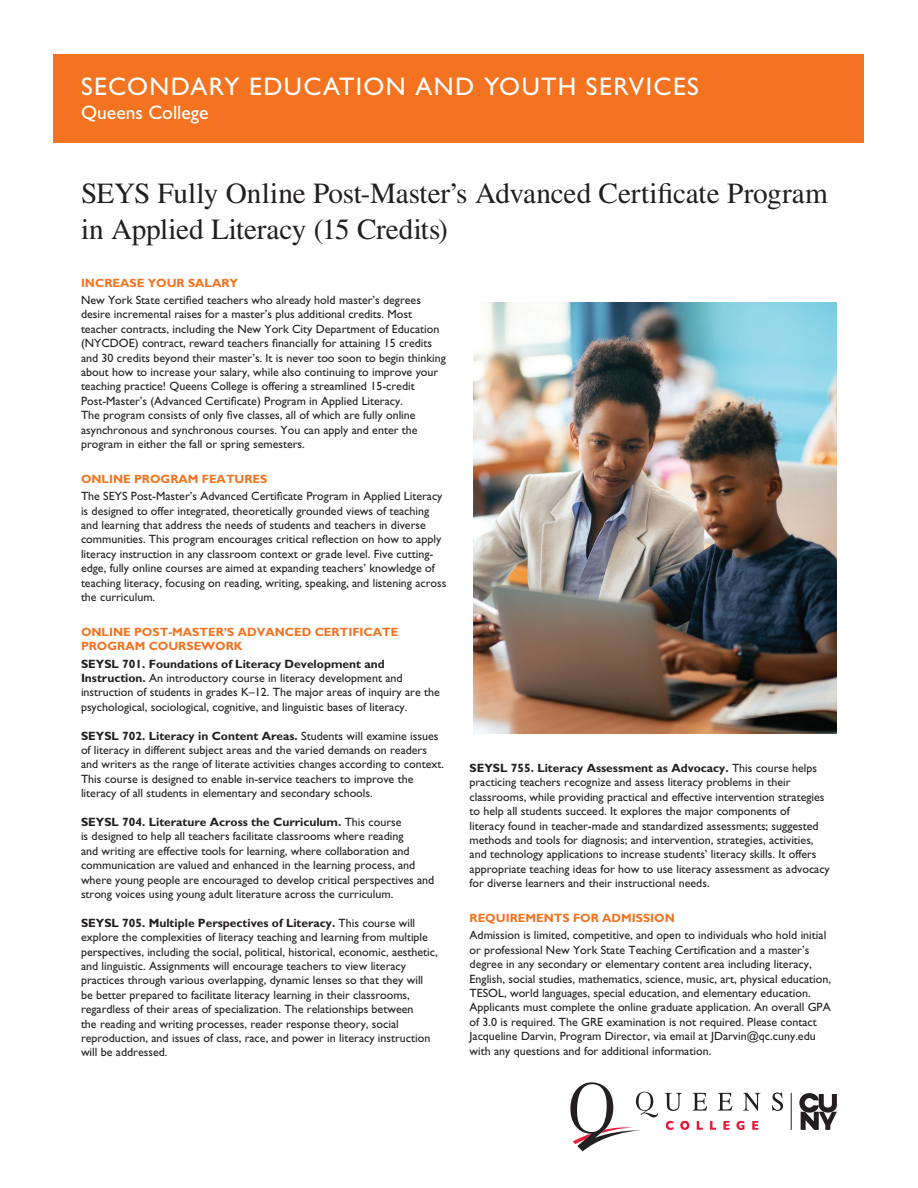
<style>
.page{position:relative;width:918px;height:1188px;background:#fff}
.page>*{position:absolute;margin:0;border:0;box-sizing:border-box;transform-origin:0 0}
.t1{font:29.25px/36px "Times LT Std";letter-spacing:-.005em;color:#231f20}
.t2{font:25.5px "Gill Sans Std";letter-spacing:.055em;color:#fff}
.t3{font:19.5px "Gill Sans Std";color:#fff}
.t4{font:12px/14.4px "Gill Sans Std";color:#231f20}
.t5{font:700 12px/14.4px "Gill Sans Std";color:#f47321}
.s1{font-weight:700}
</style>
<div class="page">
<div style="left:54px;top:54px;width:810px;height:89px;background:#f47321"></div>
<svg style="left:666px;top:1121px;width:7px;height:9px"></svg>
<svg style="left:680px;top:1121px;width:9px;height:9px"></svg>
<svg style="left:697px;top:1121px;width:6px;height:9px"></svg>
<svg style="left:710px;top:1121px;width:6px;height:9px"></svg>
<svg style="left:723px;top:1121px;width:6px;height:9px"></svg>
<svg style="left:736px;top:1121px;width:8px;height:9px"></svg>
<svg style="left:752px;top:1121px;width:6px;height:9px"></svg>
<svg style="left:665px;top:1093px;width:17px;height:18px"></svg>
<svg style="left:693px;top:1093px;width:14px;height:18px"></svg>
<svg style="left:718px;top:1093px;width:14px;height:18px"></svg>
<svg style="left:743px;top:1093px;width:17px;height:18px"></svg>
<svg style="left:772px;top:1092px;width:11px;height:19px"></svg>
<svg style="left:570px;top:1082px;width:88px;height:69px"></svg>
<svg style="left:799px;top:1093px;width:38px;height:37px"></svg>
<hr style="left:791px;top:1093px;width:1px;height:37px;background:#231f20">
<img style="left:473px;top:302px;width:364px;height:431px">
<p class="t2" style="left:81px;top:72px;width:619px">SECONDARY EDUCATION AND YOUTH SERVICES</p>
<p class="t3" style="left:81px;top:101px;width:129px">Queens College</p>
<p class="t1" style="left:81px;top:175px;width:748px">SEYS Fully Online Post-Master’s Advanced Certificate Program in Applied Literacy (15 Credits)</p>
<p class="t5" style="left:81px;top:275px;width:159px">INCREASE YOUR SALARY</p>
<p class="t4" style="left:81px;top:293px;width:367px">New York State certified teachers who already hold master’s degrees desire incremental raises for a master’s plus additional credits. Most teacher contracts, including the New York City Department of Education (NYCDOE) contract, reward teachers financially for attaining 15 credits and 30 credits beyond their master’s. It is never too soon to begin thinking about how to increase your salary, while also continuing to improve your teaching practice! Queens College is offering a streamlined 15-credit Post-Master’s (Advanced Certificate) Program in Applied Literacy.<br>The program consists of only five classes, all of which are fully online asynchronous and synchronous courses. You can apply and enter the program in either the fall or spring semesters.</p>
<p class="t5" style="left:81px;top:472px;width:188px">ONLINE PROGRAM FEATURES</p>
<p class="t4" style="left:81px;top:489px;width:367px">The SEYS Post-Master’s Advanced Certificate Program in Applied Literacy is designed to offer integrated, theoretically grounded views of teaching and learning that address the needs of students and teachers in diverse communities. This program encourages critical reflection on how to apply literacy instruction in any classroom context or grade level. Five cutting&shy;edge, fully online courses are aimed at expanding teachers’ knowledge of teaching literacy, focusing on reading, writing, speaking, and listening across the curriculum.</p>
<p class="t5" style="left:81px;top:625px;width:319px">ONLINE POST-MASTER’S ADVANCED CERTIFICATE<br>PROGRAM COURSEWORK</p>
<p class="t4" style="left:81px;top:656px;width:360px"><span class="s1">SEYSL 701. Foundations of Literacy Development and Instruction.</span> An introductory course in literacy development and instruction of students in grades K–12. The major areas of inquiry are the psychological, sociological, cognitive, and linguistic bases of literacy.</p>
<p class="t4" style="left:81px;top:728px;width:365px"><span class="s1">SEYSL 702. Literacy in Content Areas.</span> Students will examine issues of literacy in different subject areas and the varied demands on readers and writers as the range of literate activities changes according to context.<br>This course is designed to enable in-service teachers to improve the literacy of all students in elementary and secondary schools.</p>
<p class="t4" style="left:81px;top:815px;width:355px"><span class="s1">SEYSL 704. Literature Across the Curriculum.</span> This course<br>is designed to help all teachers facilitate classrooms where reading<br>and writing are effective tools for learning, where collaboration and communication are valued and enhanced in the learning process, and where young people are encouraged to develop critical perspectives and strong voices using young adult literature across the curriculum.</p>
<p class="t4" style="left:81px;top:916px;width:358px"><span class="s1">SEYSL 705. Multiple Perspectives of Literacy.</span> This course will explore the complexities of literacy teaching and learning from multiple perspectives, including the social, political, historical, economic, aesthetic, and linguistic. Assignments will encourage teachers to view literacy practices through various overlapping, dynamic lenses so that they will be better prepared to facilitate literacy learning in their classrooms, regardless of their areas of specialization. The relationships between<br>the reading and writing processes, reader response theory, social reproduction, and issues of class, race, and power in literacy instruction will be addressed.</p>
<p class="t4" style="left:470px;top:761px;width:362px"><span class="s1">SEYSL 755. Literacy Assessment as Advocacy.</span> This course helps practicing teachers recognize and assess literacy problems in their classrooms, while providing practical and effective intervention strategies to help all students succeed. It explores the major components of<br>literacy found in teacher-made and standardized assessments; suggested methods and tools for diagnosis; and intervention, strategies, activities, and technology applications to increase students’ literacy skills. It offers appropriate teaching ideas for how to use literacy assessment as advocacy for diverse learners and their instructional needs.</p>
<p class="t5" style="left:470px;top:911px;width:207px">REQUIREMENTS FOR ADMISSION</p>
<p class="t4" style="left:470px;top:928px;width:363px">Admission is limited, competitive, and open to individuals who hold initial or professional New York State Teaching Certification and a master’s degree in any secondary or elementary content area including literacy, English, social studies, mathematics, science, music, art, physical education, TESOL, world languages, special education, and elementary education.<br>Applicants must complete the online graduate application. An overall GPA of 3.0 is required. The GRE examination is not required. Please contact Jacqueline Darvin, Program Director, via email at JDarvin@qc.cuny.edu with any questions and for additional information.</p>
</div>
